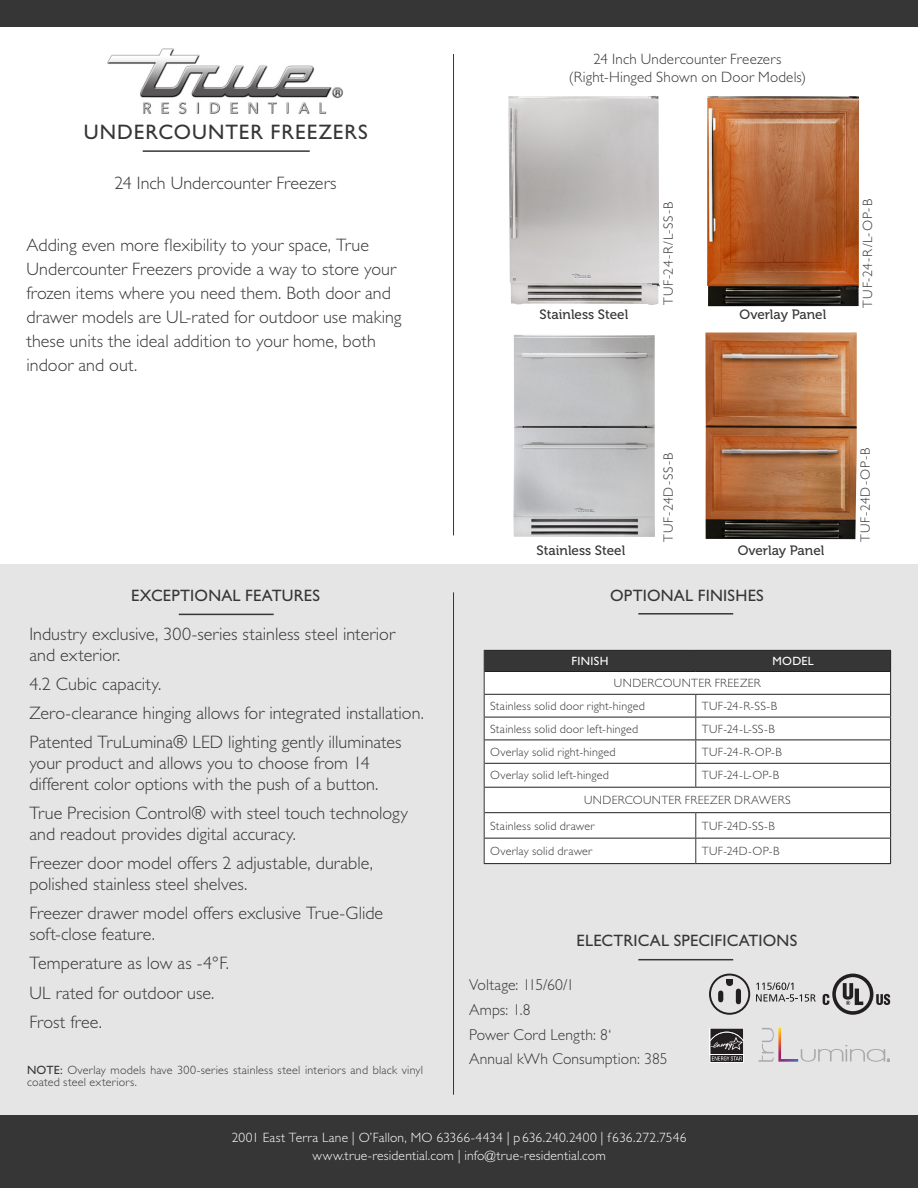
<style>
.page{position:relative;width:918px;height:1188px;background:#fff}
.page>*{position:absolute;margin:0;border:0;box-sizing:border-box;transform-origin:0 0}
.t1{font:21px "Gill Sans Std";letter-spacing:.05em;color:#363636}
.Description{font:300 18px/21px "Gill Sans Std";color:#363636}
.t2{font:16.5px "Gill Sans Std";letter-spacing:.01em;color:#363636}
.Description-2{font:300 15.75px "Gill Sans Std";letter-spacing:.01em;color:#363636}
.t3{font:300 15px/18px "Gill Sans Std";letter-spacing:.01em;color:#363636;text-align:center}
.t4{font:300 13.5px/17.7px "Gill Sans Std";letter-spacing:.015em;color:#fff;text-align:center}
.t5{font:300 13.5px "Gill Sans Std";letter-spacing:.07em;color:#363636}
.t6{font:13.5px "Museo 500";color:#363636}
.features{font:300 12px/12px "Gill Sans Std";letter-spacing:.015em;color:#363636}
.t7{font:12px "Gill Sans Std";letter-spacing:.025em;color:#fff}
.s1{font-weight:400}
</style>
<div class="page">
<div style="left:0;top:1115px;width:918px;height:73px;background:#363636"></div>
<div style="left:0;top:0;width:918px;height:27px;background:#363636"></div>
<div style="left:0;top:565px;width:918px;height:550px;background:#e5e5e5"></div>
<img style="left:508px;top:96px;width:152px;height:209px">
<hr style="left:179px;top:614px;width:95px;height:1px;background:#363636">
<hr style="left:638px;top:613px;width:95px;height:2px;background:#363636">
<hr style="left:638px;top:959px;width:95px;height:1px;background:#363636">
<hr style="left:143px;top:150px;width:167px;height:2px;background:#363636">
<hr style="left:453px;top:54px;width:1px;height:481px;background:#363636">
<hr style="left:453px;top:592px;width:1px;height:503px;background:#363636">
<img style="left:707px;top:96px;width:152px;height:210px">
<hr style="left:484px;top:863px;width:212px;height:1px;background:#231f20">
<hr style="left:696px;top:863px;width:195px;height:1px;background:#231f20">
<svg style="left:484px;top:650px;width:407px;height:213px;background:#e2e1e2"></svg>
<hr style="left:696px;top:650px;width:195px;height:1px;background:#231f20">
<svg style="left:756px;top:983px;width:60px;height:19px"></svg>
<div style="left:709px;top:974px;width:41px;height:41px;border:2px solid #231f20;border-radius:50%"></div>
<svg style="left:718px;top:993px;width:5px;height:7px"></svg>
<div style="left:736px;top:991px;width:5px;height:11px;background:#231f20"></div>
<div style="left:726px;top:980px;width:7px;height:6px;background:#231f20;border-radius:50%"></div>
<svg style="left:843px;top:983px;width:20px;height:22px"></svg>
<div style="left:832px;top:974px;width:41px;height:41px;border:4px solid #231f20;border-radius:50%"></div>
<svg style="left:823px;top:994px;width:6px;height:11px"></svg>
<svg style="left:876px;top:994px;width:14px;height:11px"></svg>
<svg style="left:759px;top:1028px;width:131px;height:34px"></svg>
<img style="left:514px;top:335px;width:141px;height:202px">
<img style="left:705px;top:333px;width:152px;height:206px">
<div style="left:710px;top:1028px;width:34px;height:27px;background:#b6b5b5"></div>
<svg style="left:710px;top:1029px;width:34px;height:34px"></svg>
<img style="left:107px;top:48px;width:236px;height:67px">
<p class="t1" style="left:84px;top:120px;width:286px">UNDERCOUNTER FREEZERS</p>
<p class="Description" style="left:114px;top:173px;width:224px">24 Inch Undercounter Freezers</p>
<p class="Description" style="left:27px;top:233px;width:377px;line-height:24px">Adding even more flexibility to your space, True Undercounter Freezers provide a way to store your frozen items where you need them. Both door and drawer models are UL-rated for outdoor use making these units the ideal addition to your home, both indoor and out.</p>
<p class="t2" style="left:131px;top:586px;width:190px">EXCEPTIONAL FEATURES</p>
<p class="Description" style="left:29px;top:623px;width:367px">Industry exclusive, 300-series stainless steel interior and exterior.</p>
<p class="Description" style="left:29px;top:674px;width:133px">4.2 Cubic capacity.</p>
<p class="Description" style="left:29px;top:703px;width:396px">Zero-clearance hinging allows for integrated installation.</p>
<p class="Description" style="left:29px;top:732px;width:374px">Patented TruLumina® LED lighting gently illuminates your product and allows you to choose from 14 different color options with the push of a button.</p>
<p class="Description" style="left:29px;top:803px;width:380px">True Precision Control® with steel touch technology and readout provides digital accuracy.</p>
<p class="Description" style="left:29px;top:853px;width:345px">Freezer door model offers 2 adjustable, durable, polished stainless steel shelves.</p>
<p class="Description" style="left:29px;top:903px;width:355px">Freezer drawer model offers exclusive True-Glide soft-close feature.</p>
<p class="Description" style="left:29px;top:953px;width:201px">Temperature as low as -4°F.</p>
<p class="Description" style="left:29px;top:982px;width:187px">UL rated for outdoor use.</p>
<p class="Description" style="left:29px;top:1011px;width:74px">Frost free.</p>
<p class="features" style="left:27px;top:1065px;width:398px"><span class="s1">NOTE:</span> Overlay models have 300-series stainless steel interiors and black vinyl coated steel exteriors.</p>
<p class="t3" style="left:569px;top:50px;width:239px">24 Inch Undercounter Freezers (Right-Hinged Shown on Door Models)</p>
<p class="t5" style="left:661px;top:305px;width:105px;rotate:-90deg">TUF-24-R/L-SS-B</p>
<p class="t6" style="left:540px;top:307px;width:90px">Stainless Steel</p>
<p class="t6" style="left:740px;top:307px;width:88px">Overlay Panel</p>
<p class="t5" style="left:860px;top:308px;width:110px;rotate:-90deg">TUF-24-R/L-OP-B</p>
<p class="t5" style="left:661px;top:542px;width:91px;rotate:-90deg">TUF-24D-SS-B</p>
<p class="t5" style="left:858px;top:542px;width:96px;rotate:-90deg">TUF-24D-OP-B</p>
<p class="t6" style="left:537px;top:543px;width:90px">Stainless Steel</p>
<p class="t6" style="left:738px;top:543px;width:88px">Overlay Panel</p>
<p class="t2" style="left:610px;top:586px;width:155px">OPTIONAL FINISHES</p>
<p class="t7" style="left:572px;top:654px;width:38px">FINISH</p>
<p class="t7" style="left:773px;top:654px;width:43px">MODEL</p>
<p class="features" style="left:614px;top:677px;width:148px">UNDERCOUNTER FREEZER</p>
<p class="features" style="left:490px;top:700px;width:156px">Stainless solid door right-hinged</p>
<p class="features" style="left:702px;top:700px;width:77px">TUF-24-R-SS-B</p>
<p class="features" style="left:490px;top:723px;width:150px">Stainless solid door left-hinged</p>
<p class="features" style="left:702px;top:723px;width:74px">TUF-24-L-SS-B</p>
<p class="features" style="left:490px;top:746px;width:127px">Overlay solid right-hinged</p>
<p class="features" style="left:702px;top:746px;width:81px">TUF-24-R-OP-B</p>
<p class="features" style="left:490px;top:769px;width:120px">Overlay solid left-hinged</p>
<p class="features" style="left:702px;top:769px;width:79px">TUF-24-L-OP-B</p>
<p class="features" style="left:584px;top:794px;width:208px">UNDERCOUNTER FREEZER DRAWERS</p>
<p class="features" style="left:490px;top:820px;width:106px">Stainless solid drawer</p>
<p class="features" style="left:702px;top:820px;width:75px">TUF-24D-SS-B</p>
<p class="features" style="left:490px;top:845px;width:104px">Overlay solid drawer</p>
<p class="features" style="left:702px;top:845px;width:79px">TUF-24D-OP-B</p>
<p class="t2" style="left:577px;top:931px;width:222px">ELECTRICAL SPECIFICATIONS</p>
<p class="Description-2" style="left:469px;top:976px;width:107px">Voltage: 115/60/1</p>
<p class="Description-2" style="left:469px;top:1001px;width:63px">Amps: 1.8</p>
<p class="Description-2" style="left:469px;top:1025px;width:144px">Power Cord Length: 8‘</p>
<p class="Description-2" style="left:469px;top:1050px;width:200px">Annual kWh Consumption: 385</p>
<p class="t4" style="left:232px;top:1129px;width:456px">2001 East Terra Lane | O’Fallon, MO 63366-4434 | p636.240.2400 | f636.272.7546 www.true-residential.com | info@true-residential.com</p>
</div>
